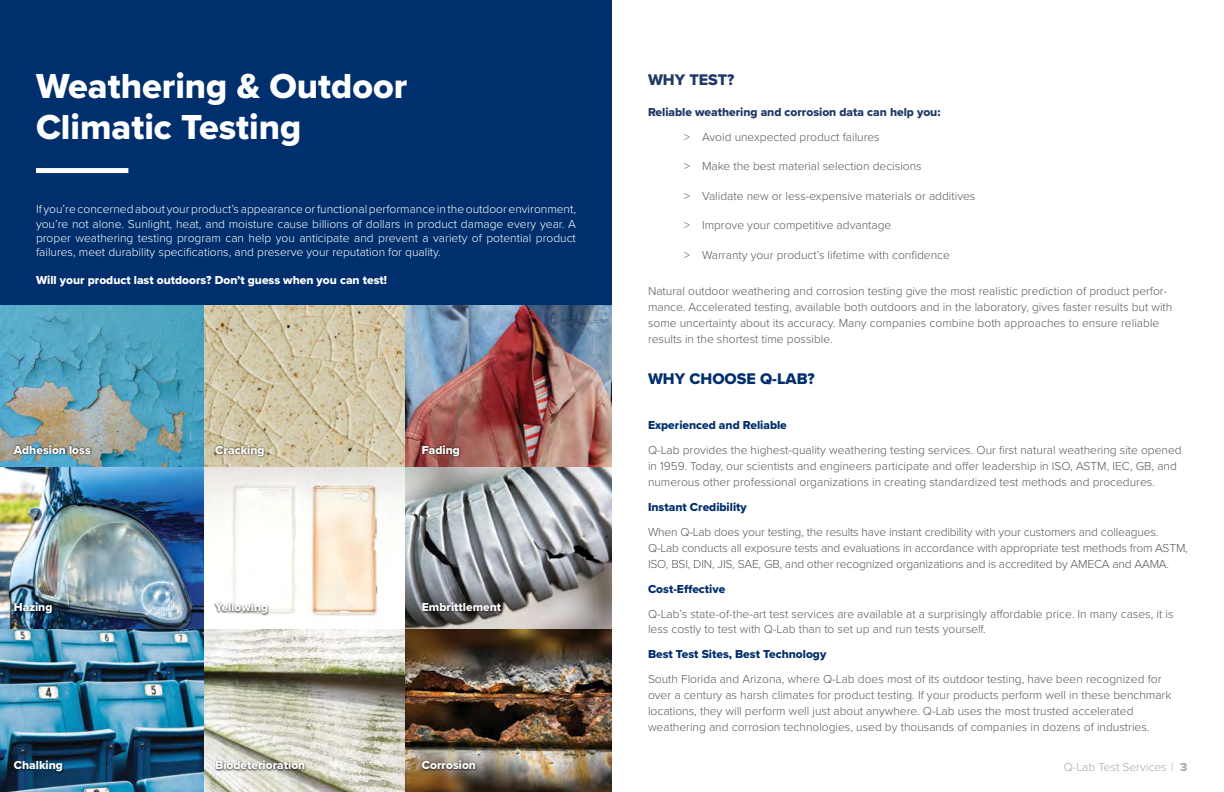
<style>
.page{position:relative;width:1224px;height:792px;background:#fff}
.page>*{position:absolute;margin:0;border:0;box-sizing:border-box;transform-origin:0 0}
.t1{font:36px/41px "Proxima Nova Extrabld";color:#fff}
.t2{font:16px "Proxima Nova Extrabld";color:#002f6e}
.t3{font:16px "Proxima Nova Extrabld";color:#1e3868}
.t4{font:300 12px/16px "Proxima Nova";color:#58595b}
.t5{font:300 12px/14.4px "Proxima Nova";color:#fff;text-align:justify}
.t6{font:12px "Proxima Nova Extrabld";color:#fff}
.t7{font:12px "Proxima Nova Extrabld";color:#002f6e}
.t8{font:12px "Proxima Nova Extrabld";color:#1e3868}
.t9{font:300 12px "Proxima Nova";color:#a7a9ac}
.s1{font-family:"Proxima Nova Extrabld";font-weight:400}
</style>
<div class="page">
<div style="left:0;top:0;width:612px;height:305px;background:#002f6e"></div>
<img style="left:0;top:305px;width:204px;height:487px">
<img style="left:204px;top:305px;width:408px;height:487px">
<div style="left:12px;top:443px;width:80px;height:13px;background:#000;opacity:.75"></div>
<div style="left:13px;top:601px;width:41px;height:14px;background:#000;opacity:.75"></div>
<div style="left:13px;top:759px;width:51px;height:14px;background:#000;opacity:.75"></div>
<div style="left:214px;top:443px;width:52px;height:15px;background:#000;opacity:.75"></div>
<div style="left:213px;top:601px;width:57px;height:14px;background:#000;opacity:.75"></div>
<div style="left:215px;top:759px;width:91px;height:13px;background:#000;opacity:.75"></div>
<div style="left:421px;top:443px;width:40px;height:15px;background:#000;opacity:.75"></div>
<div style="left:421px;top:601px;width:82px;height:13px;background:#000;opacity:.75"></div>
<div style="left:421px;top:759px;width:56px;height:12px;background:#000;opacity:.75"></div>
<div style="left:36px;top:168px;width:92px;height:5px;background:#fff"></div>
<h1 class="t1" style="left:36px;top:65px;width:373px">Weathering &amp; Outdoor<br>Climatic Testing</h1>
<p class="t5" style="left:36px;top:201px;width:542px">If you’re concerned about your product’s appearance or functional performance in the outdoor environment, you’re not alone. Sunlight, heat, and moisture cause billions of dollars in product damage every year. A proper weathering testing program can help you anticipate and prevent a variety of potential product failures, meet durability specifications, and preserve your reputation for quality.</p>
<p class="t6" style="left:36px;top:271px;width:353px">Will your product last outdoors? Don’t guess when you can test!</p>
<p class="t6" style="left:14px;top:441px;width:78px">Adhesion loss</p>
<p class="t6" style="left:215px;top:441px;width:51px">Cracking</p>
<p class="t6" style="left:422px;top:441px;width:40px">Fading</p>
<p class="t6" style="left:14px;top:598px;width:40px">Hazing</p>
<p class="t6" style="left:215px;top:598px;width:55px">Yellowing</p>
<p class="t6" style="left:422px;top:598px;width:81px">Embrittlement</p>
<p class="t6" style="left:14px;top:756px;width:51px">Chalking</p>
<p class="t6" style="left:215px;top:756px;width:92px">Biodeterioration</p>
<p class="t6" style="left:422px;top:756px;width:56px">Corrosion</p>
<h2 class="t3" style="left:648px;top:67px;width:88px">WHY TEST?</h2>
<p class="t8" style="left:648px;top:103px;width:294px">Reliable weathering and corrosion data can help you:</p>
<p class="t4" style="left:684px;top:128px;width:197px">&gt; Avoid unexpected product failures</p>
<p class="t4" style="left:684px;top:157px;width:239px">&gt; Make the best material selection decisions</p>
<p class="t4" style="left:684px;top:187px;width:293px">&gt; Validate new or less-expensive materials or additives</p>
<p class="t4" style="left:684px;top:216px;width:209px">&gt; Improve your competitive advantage</p>
<p class="t4" style="left:684px;top:246px;width:267px">&gt; Warranty your product’s lifetime with confidence</p>
<p class="t4" style="left:648px;top:282px;width:526px">Natural outdoor weathering and corrosion testing give the most realistic prediction of product perfor&shy;mance. Accelerated testing, available both outdoors and in the laboratory, gives faster results but with some uncertainty about its accuracy. Many companies combine both approaches to ensure reliable results in the shortest time possible.</p>
<h2 class="t2" style="left:648px;top:367px;width:168px">WHY CHOOSE Q-LAB?</h2>
<p class="t7" style="left:648px;top:416px;width:140px">Experienced and Reliable</p>
<p class="t4" style="left:648px;top:441px;width:535px">Q-Lab provides the highest-quality weathering testing services. Our first natural weathering site opened in 1959. Today, our scientists and engineers participate and offer leadership in ISO, ASTM, IEC, GB, and numerous other professional organizations in creating standardized test methods and procedures.</p>
<p class="t7" style="left:648px;top:498px;width:100px">Instant Credibility</p>
<p class="t4" style="left:648px;top:523px;width:541px">When Q-Lab does your testing, the results have instant credibility with your customers and colleagues.<br>Q-Lab conducts all exposure tests and evaluations in accordance with appropriate test methods from ASTM,<br>ISO, BSI, DIN, JIS, SAE, GB, and other recognized organizations and is accredited by AMECA and AAMA.</p>
<p class="t7" style="left:648px;top:580px;width:79px">Cost-Effective</p>
<p class="t4" style="left:648px;top:605px;width:527px">Q-Lab’s state-of-the-art test services are available at a surprisingly affordable price. In many cases, it is less costly to test with Q-Lab than to set up and run tests yourself.</p>
<p class="t7" style="left:648px;top:646px;width:180px">Best Test Sites, Best Technology</p>
<p class="t4" style="left:648px;top:671px;width:525px">South Florida and Arizona, where Q-Lab does most of its outdoor testing, have been recognized for over a century as harsh climates for product testing. If your products perform well in these benchmark locations, they will perform well just about anywhere. Q-Lab uses the most trusted accelerated weathering and corrosion technologies, used by thousands of companies in dozens of industries.</p>
<p class="t9" style="left:1064px;top:758px;width:125px">Q-Lab Test Services | <span class="s1">3</span></p>
</div>
